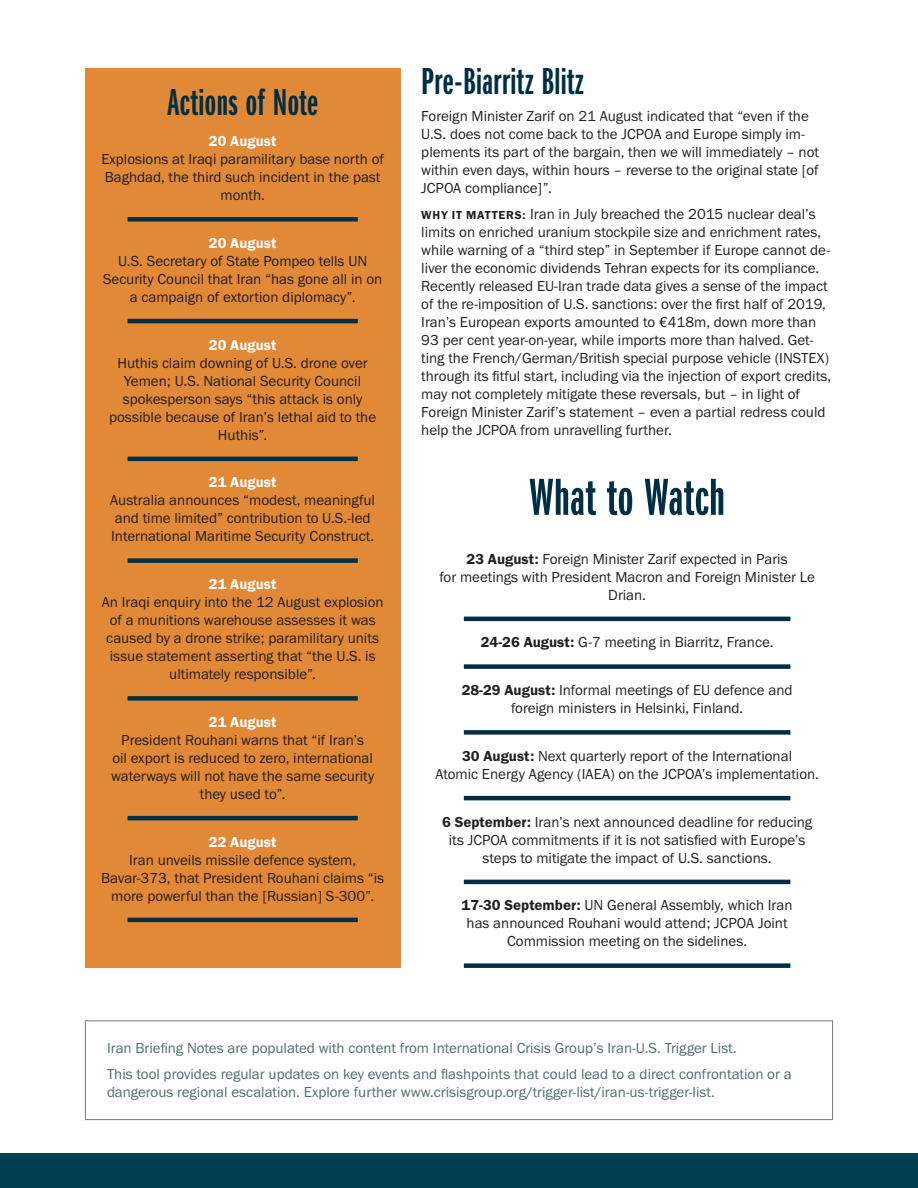
<style>
.page{position:relative;width:918px;height:1188px;background:#fff}
.page>*{position:absolute;margin:0;border:0;box-sizing:border-box;transform-origin:0 0}
._13_Actions_of_note{font:54px "Franklin Gothic URW Ext Com D Dem";letter-spacing:.01em;color:#002f45}
._12_country_heading{font:39px "Franklin Gothic URW Ext Com D Dem";letter-spacing:.01em;color:#002f45}
._13_Actions_of_note-2{font:39px "Franklin Gothic URW Ext Com D Dem";letter-spacing:.01em;color:#002f45}
._01_AoN_body_text{font:15px/18px "Franklin Gothic URW Boo";color:#231f20;text-align:center}
._00_body_text{font:15px/18px "Franklin Gothic URW Boo";color:#231f20}
._00_body_text-2{font:15px/18px "Franklin Gothic URW Boo";color:#516c6f}
.s1{font-family:"Franklin Gothic URW Dem";color:#fff}
.s2{font-family:"Franklin Gothic URW Dem";font-size:12px}
.s3{font-family:"Franklin Gothic URW Dem"}
</style>
<div class="page">
<div style="left:0;top:1154px;width:918px;height:34px;background:#003e51"></div>
<hr style="left:464px;top:617px;width:326px;height:4px;background:#002f45">
<div style="left:464px;top:664px;width:326px;height:5px;background:#002f45"></div>
<div style="left:464px;top:730px;width:326px;height:5px;background:#002f45"></div>
<hr style="left:464px;top:796px;width:326px;height:4px;background:#002f45">
<hr style="left:464px;top:880px;width:326px;height:4px;background:#002f45">
<div style="left:464px;top:963px;width:326px;height:5px;background:#002f45"></div>
<div style="left:85px;top:1020px;width:748px;height:100px;border:1px solid #717c7d"></div>
<div style="left:85px;top:68px;width:315px;height:900px;background:#e28938"></div>
<div style="left:128px;top:217px;width:230px;height:5px;background:#002f45"></div>
<hr style="left:128px;top:319px;width:230px;height:4px;background:#002f45">
<hr style="left:128px;top:457px;width:230px;height:4px;background:#002f45">
<div style="left:128px;top:558px;width:230px;height:5px;background:#002f45"></div>
<div style="left:128px;top:696px;width:230px;height:5px;background:#002f45"></div>
<hr style="left:128px;top:816px;width:230px;height:4px;background:#002f45">
<hr style="left:128px;top:918px;width:230px;height:4px;background:#002f45">
<p class="_13_Actions_of_note-2" style="left:167px;top:81px;width:152px">Actions of Note</p>
<p class="_01_AoN_body_text" style="left:101px;top:132px;width:284px"><span class="s1">20 August<br></span>Explosions at Iraqi paramilitary base north of<br>Baghdad, the third such incident in the past month.</p>
<p class="_01_AoN_body_text" style="left:103px;top:234px;width:281px"><span class="s1">20 August<br></span>U.S. Secretary of State Pompeo tells UN<br>Security Council that Iran “has gone all in on a campaign of extortion diplomacy”.</p>
<p class="_01_AoN_body_text" style="left:109px;top:335px;width:269px"><span class="s1">20 August<br></span>Huthis claim downing of U.S. drone over<br>Yemen; U.S. National Security Council spokesperson says “this attack is only possible because of Iran’s lethal aid to the<br>Huthis”.</p>
<p class="_01_AoN_body_text" style="left:110px;top:473px;width:266px"><span class="s1">21 August<br></span>Australia announces “modest, meaningful and time limited” contribution to U.S.-led International Maritime Security Construct.</p>
<p class="_01_AoN_body_text" style="left:102px;top:575px;width:283px"><span class="s1">21 August<br></span>An Iraqi enquiry into the 12 August explosion of a munitions warehouse assesses it was caused by a drone strike; paramilitary units issue statement asserting that “the U.S. is ultimately responsible”.</p>
<p class="_01_AoN_body_text" style="left:111px;top:713px;width:265px"><span class="s1">21 August<br></span>President Rouhani warns that “if Iran’s<br>oil export is reduced to zero, international waterways will not have the same security they used to”.</p>
<p class="_01_AoN_body_text" style="left:101px;top:832px;width:285px"><span class="s1">22 August<br></span>Iran unveils missile defence system, Bavar-373, that President Rouhani claims “is more powerful than the [Russian] S-300”.</p>
<p class="_12_country_heading" style="left:421px;top:60px;width:164px">Pre-Biarritz Blitz</p>
<p class="_00_body_text" style="left:421px;top:106px;width:399px">Foreign Minister Zarif on 21 August indicated that “even if the U.S. does not come back to the JCPOA and Europe simply im&shy;plements its part of the bargain, then we will immediately – not within even days, within hours – reverse to the original state [of JCPOA compliance]”.</p>
<p class="_00_body_text" style="left:421px;top:205px;width:411px"><span class="s2">WHY IT MATTERS:</span> Iran in July breached the 2015 nuclear deal’s limits on enriched uranium stockpile size and enrichment rates, while warning of a “third step” in September if Europe cannot de&shy;liver the economic dividends Tehran expects for its compliance.<br>Recently released EU-Iran trade data gives a sense of the impact of the re-imposition of U.S. sanctions: over the first half of 2019, Iran’s European exports amounted to €418m, down more than 93 per cent year-on-year, while imports more than halved. Get&shy;ting the French/German/British special purpose vehicle (INSTEX) through its fitful start, including via the injection of export credits, may not completely mitigate these reversals, but – in light of Foreign Minister Zarif’s statement – even a partial redress could help the JCPOA from unravelling further.</p>
<p class="_13_Actions_of_note" style="left:529px;top:468px;width:197px">What to Watch</p>
<p class="_01_AoN_body_text" style="left:439px;top:549px;width:377px"><span class="s3">23 August:</span> Foreign Minister Zarif expected in Paris<br>for meetings with President Macron and Foreign Minister Le<br>Drian.</p>
<p class="_01_AoN_body_text" style="left:481px;top:633px;width:294px"><span class="s3">24-26 August:</span> G-7 meeting in Biarritz, France.</p>
<p class="_01_AoN_body_text" style="left:462px;top:681px;width:332px"><span class="s3">28-29 August:</span> Informal meetings of EU defence and foreign ministers in Helsinki, Finland.</p>
<p class="_01_AoN_body_text" style="left:435px;top:747px;width:385px"><span class="s3">30 August:</span> Next quarterly report of the International<br>Atomic Energy Agency (IAEA) on the JCPOA’s implementation.</p>
<p class="_01_AoN_body_text" style="left:442px;top:812px;width:372px"><span class="s3">6 September:</span> Iran’s next announced deadline for reducing its JCPOA commitments if it is not satisfied with Europe’s steps to mitigate the impact of U.S. sanctions.</p>
<p class="_01_AoN_body_text" style="left:462px;top:896px;width:332px"><span class="s3">17-30 September:</span> UN General Assembly, which Iran has announced Rouhani would attend; JCPOA Joint<br>Commission meeting on the sidelines.</p>
<p class="_00_body_text-2" style="left:107px;top:1039px;width:631px">Iran Briefing Notes are populated with content from International Crisis Group’s Iran-U.S. Trigger List.</p>
<p class="_00_body_text-2" style="left:107px;top:1065px;width:686px">This tool provides regular updates on key events and flashpoints that could lead to a direct confrontation or a dangerous regional escalation. Explore further www.crisisgroup.org/trigger-list/iran-us-trigger-list.</p>
</div>
